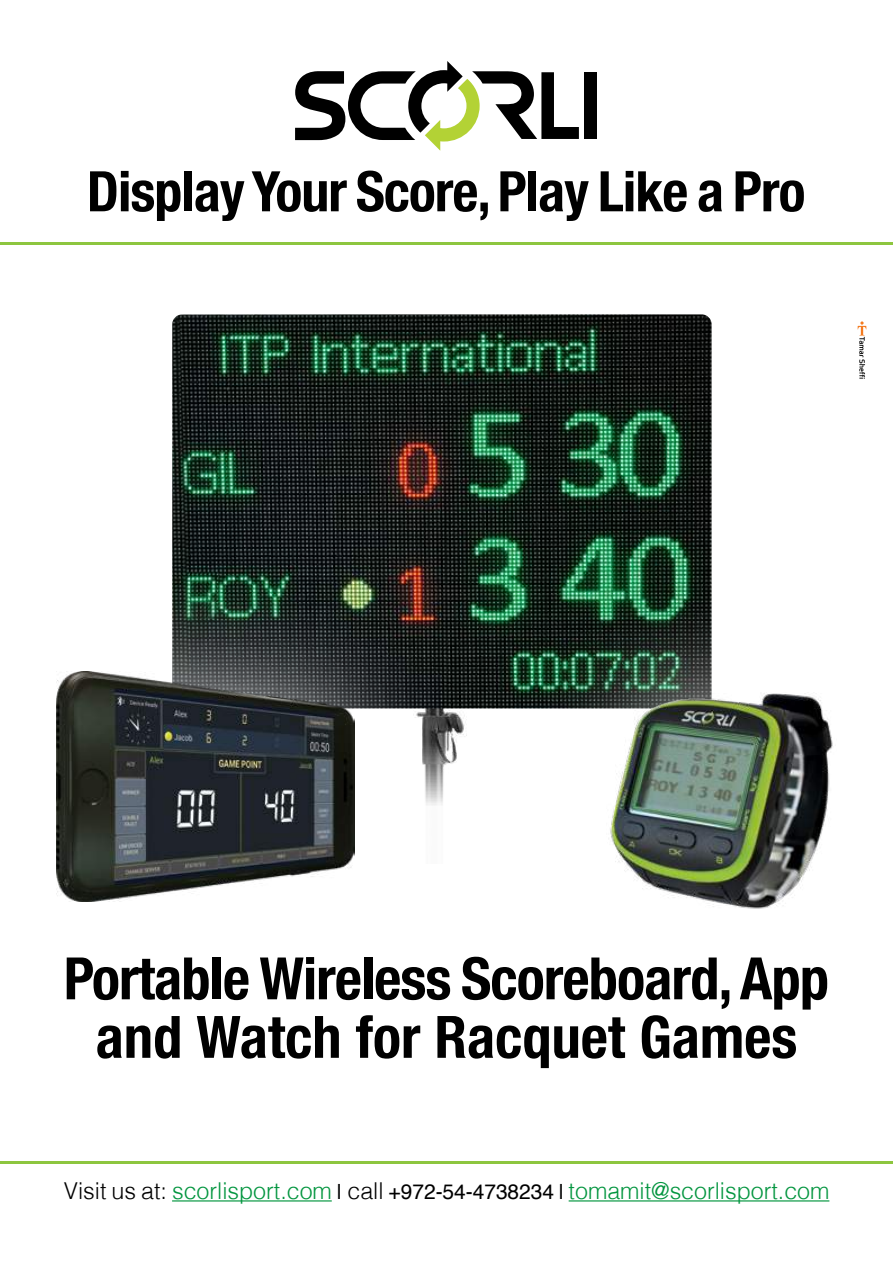
<style>
.page{position:relative;width:893px;height:1263px;background:#fff}
.page>*{position:absolute;margin:0;border:0;box-sizing:border-box;transform-origin:0 0}
.t1{font:700 condensed 58.5px/58.5px "Helvetica Neue LT Com";letter-spacing:-.015em;color:#000;text-align:center}
.t2{font:700 condensed 55.95px "Helvetica Neue";letter-spacing:-.015em;color:#000}
.t3{font:300 23.25px "Helvetica";color:#03953f}
.t4{font:300 23.25px "Helvetica";color:#000}
.t5{font:20.85px "Helvetica";color:#000}
.s1{color:#000}
</style>
<div class="page">
<svg style="left:858px;top:321px;width:8px;height:58px"></svg>
<div style="left:584px;top:72px;width:13px;height:67px;background:#000"></div>
<svg style="left:295px;top:61px;width:284px;height:90px"></svg>
<img style="left:172px;top:314px;width:540px;height:394px">
<div style="left:0;top:566px;width:466px;height:442px;background:#fff;opacity:.75"></div>
<img style="left:56px;top:672px;width:299px;height:229px">
<div style="left:506px;top:586px;width:387px;height:428px;background:#fff;opacity:.75"></div>
<img style="left:606px;top:683px;width:231px;height:231px">
<hr style="left:0;top:242px;width:893px;height:3px;background:#8dc63f">
<hr style="left:0;top:1161px;width:893px;height:3px;background:#8dc63f">
<hr style="left:172px;top:1200px;width:160px;height:1px;background:#03953f">
<hr style="left:569px;top:1200px;width:260px;height:1px;background:#03953f">
<p class="t2" style="left:87px;top:145px;width:720px">DisplayYour Score,Play Like a Pro</p>
<p class="t1" style="left:64px;top:949px;width:767px">Portable Wireless Scoreboard,App and Watch for Racquet Games</p>
<p class="t3" style="left:64px;top:1171px;width:269px"><span class="s1">Visit us at:</span> scorlisport.com</p>
<p class="t5" style="left:337px;top:1176px;width:7px">|</p>
<p class="t3" style="left:569px;top:1171px;width:262px">tomamit@scorlisport.com</p>
<p class="t4" style="left:347px;top:1171px;width:38px">call</p>
<p class="t5" style="left:389px;top:1176px;width:177px">+972-54-4738234 |</p>
</div>
